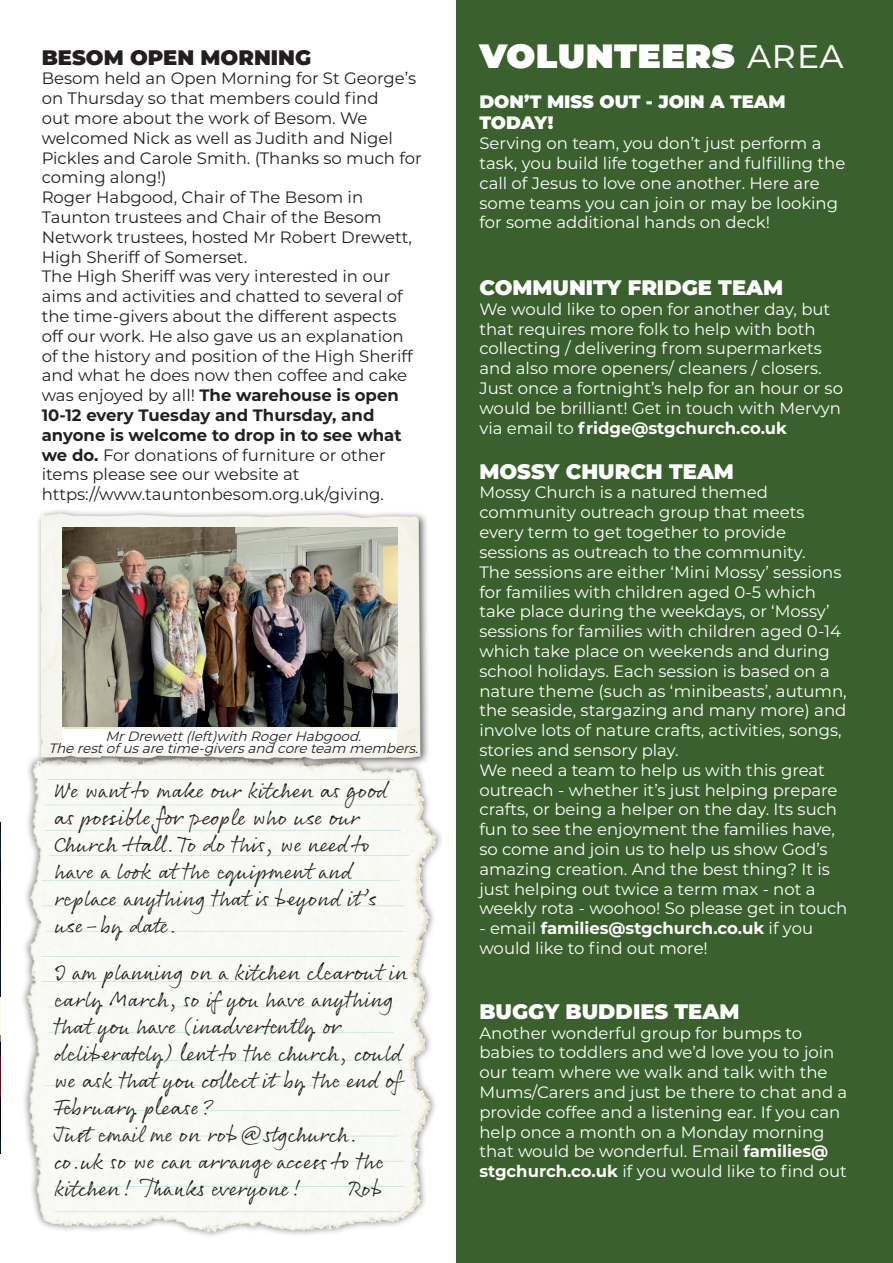
<style>
.page{position:relative;width:893px;height:1263px;background:#fff}
.page>*{position:absolute;margin:0;border:0;box-sizing:border-box;transform-origin:0 0}
.t1{font:900 40.5px "Montserrat";color:#fff}
.t2{font:22.5px/27px "Rollerscript Smooth";color:#231f20}
.t3{font:900 21px "Montserrat";color:#fff}
.t4{font:900 21px "Montserrat";color:#231f20}
.t5{font:900 18px/21.6px "Montserrat";color:#fff}
.t6{font:16.5px/19.8px "Montserrat";color:#fff}
.t7{font:16.5px/19.8px "Montserrat";color:#231f20}
.t8{font:italic 13.5px/12px "Montserrat";color:#231f20;text-align:center}
.s1{font-weight:700}
.s2{font-weight:400}
</style>
<div class="page">
<div style="left:457px;top:0;width:436px;height:1263px;background:#3a602d"></div>
<img style="left:23px;top:757px;width:416px;height:479px">
<img style="left:0;top:822px;width:1px;height:331px">
<div style="left:37px;top:508px;width:393px;height:261px;background:#231f20;opacity:.75"></div>
<img style="left:42px;top:510px;width:384px;height:250px">
<img style="left:62px;top:528px;width:335px;height:199px">
<div style="left:62px;top:730px;width:335px;height:20px;background:#fff"></div>
<p class="t4" style="left:42px;top:41px;width:271px">BESOM OPEN MORNING</p>
<p class="t7" style="left:42px;top:68px;width:382px">Besom held an Open Morning for St George’s on Thursday so that members could find<br>out more about the work of Besom. We welcomed Nick as well as Judith and Nigel Pickles and Carole Smith. (Thanks so much for coming along!)<br>Roger Habgood, Chair of The Besom in Taunton trustees and Chair of the Besom Network trustees, hosted Mr Robert Drewett, High Sheriff of Somerset.<br>The High Sheriff was very interested in our aims and activities and chatted to several of the time-givers about the different aspects off our work. He also gave us an explanation of the history and position of the High Sheriff and what he does now then coffee and cake was enjoyed by all! <span class="s1">The warehouse is open 10-12 every Tuesday and Thursday, and anyone is welcome to drop in to see what we do.</span> For donations of furniture or other items please see our website at https://www.tauntonbesom.org.uk/giving.</p>
<p class="t8" style="left:48px;top:730px;width:376px">MrDrewett(left)with RogerHabgood.<br>Therestofusaretime-giversand coreteam members.</p>
<h2 class="t2" style="left:55px;top:776px;width:337px">We want to make our kitchen as good as possible for people who use our<br>Church Hall. To do this, we need to have a look at the equipment and replace anything that is beyond it’s use-by date.</h2>
<p class="t2" style="left:55px;top:957px;width:355px">I am planning on a kitchen clearout in early March, so if you have anything that you have (inadvertently or deliberately) lent to the church, could we ask that you collect it by the end of<br>February please?<br>Just email me on rob@stgchurch. co.uk so we can arrange access to the kitchen! Thanks everyone!</p>
<h2 class="t2" style="left:349px;top:1173px;width:36px">Rob</h2>
<h1 class="t1" style="left:479px;top:23px;width:366px">VOLUNTEERS <span class="s2">AREA</span></h1>
<p class="t5" style="left:479px;top:90px;width:308px">DON’T MISS OUT - JOIN A TEAM<br>TODAY!</p>
<p class="t6" style="left:479px;top:133px;width:367px">Serving on team, you don’t just perform a task, you build life together and fulfilling the call of Jesus to love one another. Here are some teams you can join or may be looking for some additional hands on deck!</p>
<p class="t3" style="left:479px;top:272px;width:305px">COMMUNITY FRIDGE TEAM</p>
<p class="t6" style="left:479px;top:298px;width:365px">We would like to open for another day, but that requires more folk to help with both collecting / delivering from supermarkets and also more openers/ cleaners / closers.<br>Just once a fortnight’s help for an hour or so would be brilliant! Get in touch with Mervyn via email to <span class="s1">fridge@stgchurch.co.uk</span></p>
<p class="t3" style="left:479px;top:455px;width:256px">MOSSY CHURCH TEAM</p>
<p class="t6" style="left:479px;top:482px;width:370px">Mossy Church is a natured themed community outreach group that meets every term to get together to provide sessions as outreach to the community.<br>The sessions are either ‘Mini Mossy’ sessions for families with children aged 0-5 which take place during the weekdays, or ‘Mossy’ sessions for families with children aged 0-14 which take place on weekends and during school holidays. Each session is based on a nature theme (such as ‘minibeasts’, autumn, the seaside, stargazing and many more) and involve lots of nature crafts, activities, songs, stories and sensory play.<br>We need a team to help us with this great outreach - whether it’s just helping prepare crafts, or being a helper on the day. Its such fun to see the enjoyment the families have, so come and join us to help us show God’s amazing creation. And the best thing? It is just helping out twice a term max - not a weekly rota - woohoo! So please get in touch</p>
<p class="t6" style="left:479px;top:918px;width:335px">- email <span class="s1">families@stgchurch.co.uk</span> if you would like to find out more!</p>
<p class="t3" style="left:479px;top:995px;width:262px">BUGGY BUDDIES TEAM</p>
<p class="t6" style="left:479px;top:1022px;width:369px">Another wonderful group for bumps to babies to toddlers and we’d love you to join our team where we walk and talk with the Mums/Carers and just be there to chat and a provide coffee and a listening ear. If you can help once a month on a Monday morning that would be wonderful. Email <span class="s1">families@ stgchurch.co.uk</span> if you would like to find out</p>
</div>
